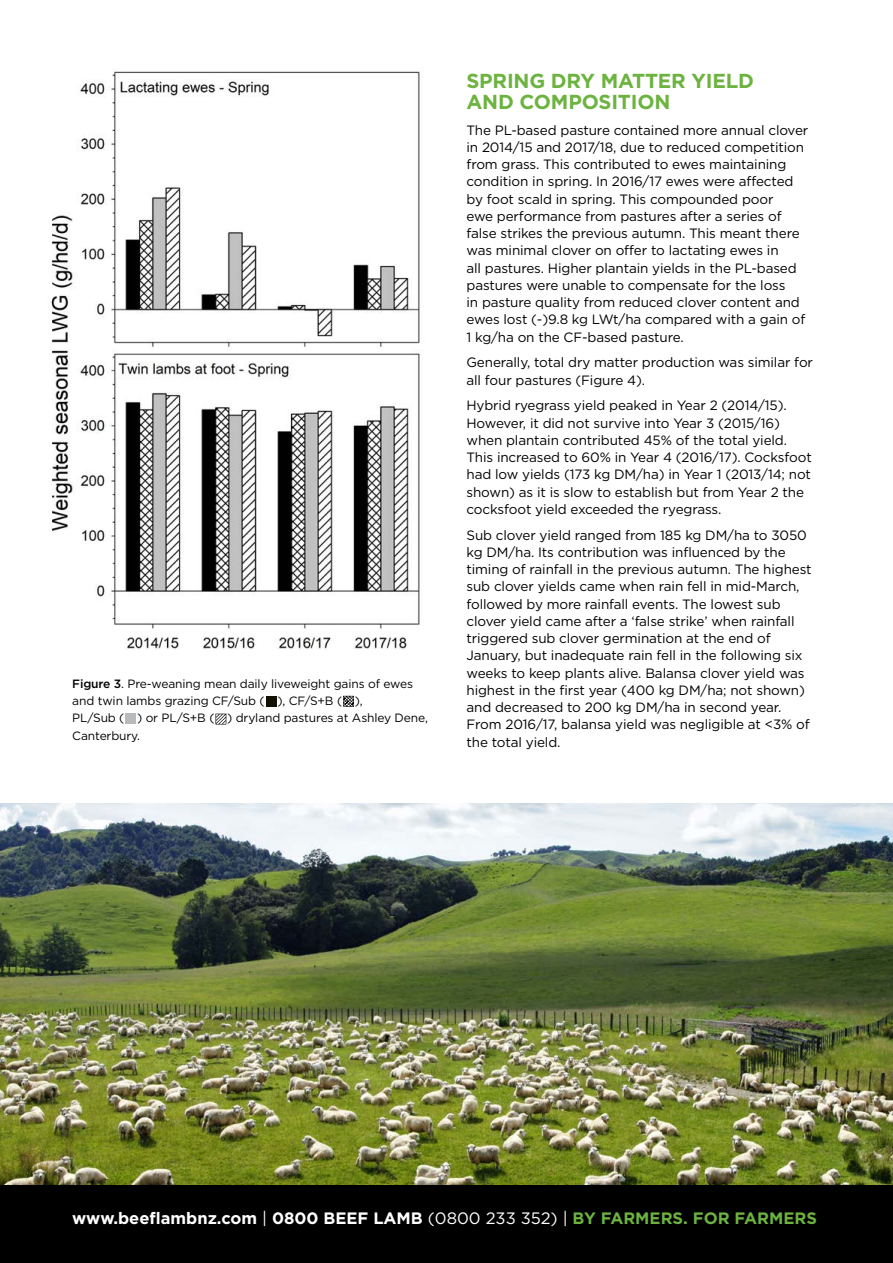
<style>
.page{position:relative;width:893px;height:1263px;background:#fff}
.page>*{position:absolute;margin:0;border:0;box-sizing:border-box;transform-origin:0 0}
.t1{font:700 20.25px/20.2px "Gotham";letter-spacing:-.01em;color:#6cb33f}
.t2{font:700 16.5px "Gotham";color:#fff}
.t3{font:13.5px/17.2px "Gotham";letter-spacing:-.01em;color:#000}
.t4{font:12px/17.2px "Gotham";letter-spacing:-.01em;color:#000}
.s1{font-weight:500}
.s2{font-weight:400}
.s3{color:#6cb33f}
</style>
<div class="page">
<img style="left:0;top:804px;width:893px;height:381px">
<div style="left:0;top:1185px;width:893px;height:78px;background:#000"></div>
<img style="left:51px;top:71px;width:369px;height:579px">
<div style="left:266px;top:696px;width:11px;height:11px;background:#141006"></div>
<svg style="left:343px;top:696px;width:11px;height:11px"></svg>
<div style="left:125px;top:713px;width:11px;height:11px;background:#b8babc"></div>
<svg style="left:215px;top:714px;width:11px;height:10px"></svg>
<p class="t4" style="left:72px;top:675px;width:357px"><span class="s1">Figure 3</span>. Pre-weaning mean daily liveweight gains of ewes and twin lambs grazing CF/Sub ( ), CF/S+B ( ),<br>PL/Sub ( ) or PL/S+B ( ) dryland pastures at Ashley Dene, Canterbury.</p>
<h1 class="t1" style="left:466px;top:71px;width:289px">SPRING DRY MATTER YIELD<br>AND COMPOSITION</h1>
<p class="t3" style="left:466px;top:121px;width:343px">The PL-based pasture contained more annual clover in 2014/15 and 2017/18, due to reduced competition from grass. This contributed to ewes maintaining condition in spring. In 2016/17 ewes were affected by foot scald in spring. This compounded poor<br>ewe performance from pastures after a series of false strikes the previous autumn. This meant there was minimal clover on offer to lactating ewes in<br>all pastures. Higher plantain yields in the PL-based pastures were unable to compensate for the loss<br>in pasture quality from reduced clover content and ewes lost (-)9.8 kg LWt/ha compared with a gain of 1 kg/ha on the CF-based pasture.</p>
<p class="t3" style="left:466px;top:354px;width:348px">Generally, total dry matter production was similar for all four pastures (Figure 4).</p>
<p class="t3" style="left:466px;top:397px;width:347px">Hybrid ryegrass yield peaked in Year 2 (2014/15).<br>However, it did not survive into Year 3 (2015/16) when plantain contributed 45% of the total yield.<br>This increased to 60% in Year 4 (2016/17). Cocksfoot had low yields (173 kg DM/ha) in Year 1 (2013/14; not shown) as it is slow to establish but from Year 2 the cocksfoot yield exceeded the ryegrass.</p>
<p class="t3" style="left:466px;top:526px;width:347px">Sub clover yield ranged from 185 kg DM/ha to 3050 kg DM/ha. Its contribution was influenced by the timing of rainfall in the previous autumn. The highest sub clover yields came when rain fell in mid-March, followed by more rainfall events. The lowest sub clover yield came after a ‘false strike’ when rainfall triggered sub clover germination at the end of January, but inadequate rain fell in the following six weeks to keep plants alive. Balansa clover yield was highest in the first year (400 kg DM/ha; not shown) and decreased to 200 kg DM/ha in second year.<br>From 2016/17, balansa yield was negligible at &lt;3% of the total yield.</p>
<p class="t2" style="left:72px;top:1207px;width:746px">www.beeflambnz.com <span class="s2">|</span> 0800 BEEF LAMB <span class="s2">(0800 233 352) |</span> <span class="s3">BY FARMERS. FOR FARMERS</span></p>
</div>
